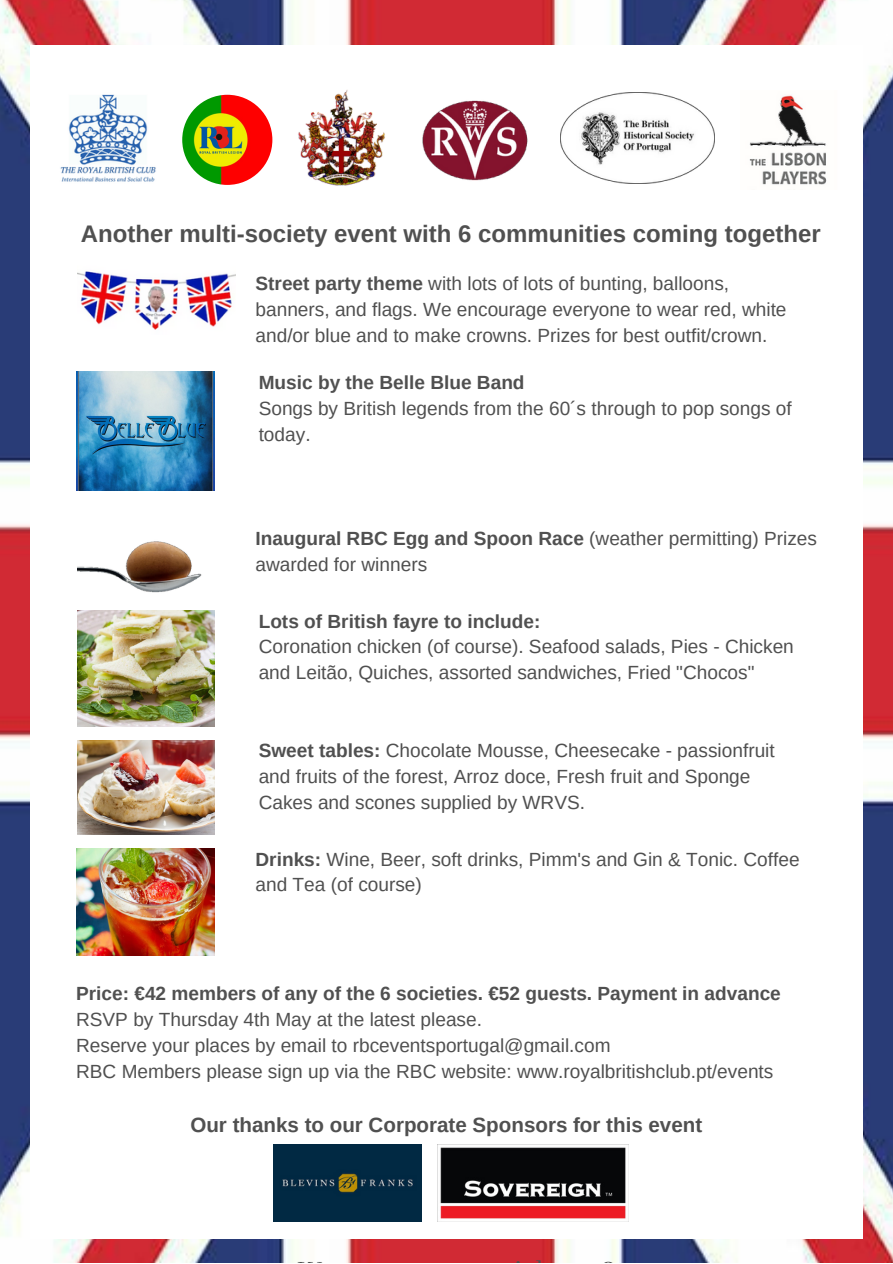
<style>
.page{position:relative;width:893px;height:1264px;background:#fff}
.page>*{position:absolute;margin:0;border:0;box-sizing:border-box;transform-origin:0 0}
.t1{font:700 24px "Arimo";color:#505050}
.t2{font:700 20.55px "Arimo";color:#505050}
.t3{font:19.05px/25.8px "Arimo";color:#505050}
.t4{font:700 19.05px "Arimo";color:#505050}
.s1{font-weight:700}
</style>
<div class="page">
<img style="left:0;top:0;width:892px;height:1262px">
<div style="left:30px;top:45px;width:832px;height:1193px;background:#fff"></div>
<img style="left:182px;top:95px;width:90px;height:90px;border-radius:50%">
<img style="left:298px;top:90px;width:87px;height:96px">
<img style="left:60px;top:94px;width:96px;height:88px">
<img style="left:561px;top:93px;width:153px;height:90px">
<img style="left:422px;top:100px;width:106px;height:81px">
<img style="left:749px;top:95px;width:78px;height:90px">
<img style="left:273px;top:1144px;width:148px;height:77px">
<img style="left:437px;top:1144px;width:191px;height:77px">
<img style="left:78px;top:271px;width:157px;height:59px">
<img style="left:76px;top:371px;width:138px;height:120px">
<img style="left:78px;top:541px;width:124px;height:52px">
<img style="left:76px;top:848px;width:138px;height:107px">
<img style="left:78px;top:610px;width:137px;height:116px">
<img style="left:78px;top:740px;width:137px;height:94px">
<p class="t1" style="left:81px;top:220px;width:741px">Another multi-society event with 6 communities coming together</p>
<p class="t3" style="left:255px;top:271px;width:532px"><span class="s1">Street party theme</span> with lots of lots of bunting, balloons, banners, and flags. We encourage everyone to wear red, white and/or blue and to make crowns. Prizes for best outfit/crown.</p>
<p class="t4" style="left:259px;top:371px;width:267px">Music by the Belle Blue Band</p>
<p class="t3" style="left:259px;top:395px;width:534px">Songs by British legends from the 60´s through to pop songs of today.</p>
<p class="t3" style="left:255px;top:525px;width:563px"><span class="s1">Inaugural RBC Egg and Spoon Race</span> (weather permitting) Prizes awarded for winners</p>
<p class="t4" style="left:259px;top:610px;width:283px">Lots of British fayre to include:</p>
<p class="t3" style="left:259px;top:634px;width:536px">Coronation chicken (of course). Seafood salads, Pies - Chicken and Leitão, Quiches, assorted sandwiches, Fried "Chocos"</p>
<p class="t3" style="left:259px;top:737px;width:517px"><span class="s1">Sweet tables:</span> Chocolate Mousse, Cheesecake - passionfruit and fruits of the forest, Arroz doce, Fresh fruit and Sponge<br>Cakes and scones supplied by WRVS.</p>
<p class="t3" style="left:255px;top:846px;width:545px"><span class="s1">Drinks:</span> Wine, Beer, soft drinks, Pimm's and Gin &amp; Tonic. Coffee and Tea (of course)</p>
<p class="t4" style="left:76px;top:983px;width:706px">Price: €42 members of any of the 6 societies. €52 guests. Payment in advance</p>
<p class="t3" style="left:76px;top:1006px;width:698px">RSVP by Thursday 4th May at the latest please.<br>Reserve your places by email to rbceventsportugal@gmail.com<br>RBC Members please sign up via the RBC website: www.royalbritishclub.pt/events</p>
<p class="t2" style="left:190px;top:1113px;width:513px">Our thanks to our Corporate Sponsors for this event</p>
</div>
